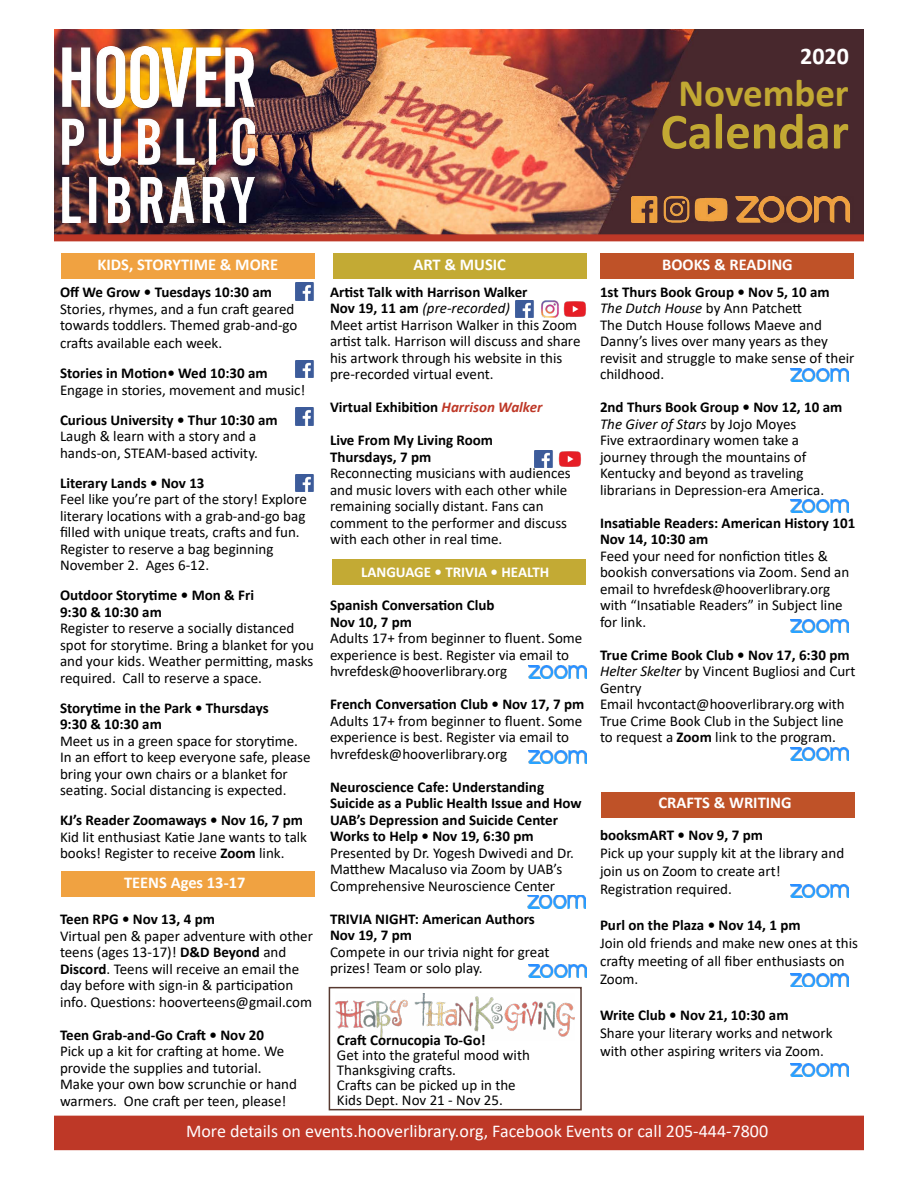
<style>
.page{position:relative;width:918px;height:1188px;background:#fff}
.page>*{position:absolute;margin:0;border:0;box-sizing:border-box;transform-origin:0 0}
.t1{font:700 51px "Calibri";color:#c2a933}
.t2{font:700 39px "Calibri";color:#c2a933}
.t3{font:700 24px "Calibri";color:#fff}
.t4{font:18px "Calibri";color:#fffbfd}
.t5{font:700 16.5px "Calibri";color:#fff}
.t6{font:15px/16.5px "Calibri";color:#000}
.t7{font:700 15px/16.5px "Calibri";color:#000}
.t8{font:700 15px "Calibri";color:#fff}
.s1{font-weight:700}
.s2{font-style:italic}
.s3{font-style:italic;color:#be3827}
.s4{color:#fff}
</style>
<div class="page">
<img style="left:791px;top:500px;width:58px;height:13px">
<div style="left:61px;top:253px;width:253px;height:26px;background:#f0a241"></div>
<img style="left:54px;top:29px;width:810px;height:205px">
<div style="left:54px;top:234px;width:810px;height:7px;background:#be3827;border:2px solid #be3827"></div>
<div style="left:54px;top:1116px;width:810px;height:34px;background:#be3827"></div>
<div style="left:333px;top:253px;width:253px;height:26px;background:#c3aa34"></div>
<div style="left:601px;top:253px;width:253px;height:26px;background:#bf5228"></div>
<div style="left:602px;top:792px;width:253px;height:26px;background:#bf5228"></div>
<div style="left:332px;top:559px;width:254px;height:26px;background:#c3aa34"></div>
<div style="left:61px;top:871px;width:253px;height:26px;background:#f0a241"></div>
<img style="left:62px;top:46px;width:192px;height:176px">
<img style="left:632px;top:196px;width:221px;height:26px">
<img style="left:791px;top:369px;width:58px;height:13px">
<img style="left:296px;top:283px;width:18px;height:17px">
<img style="left:296px;top:360px;width:18px;height:17px">
<img style="left:296px;top:408px;width:18px;height:17px">
<img style="left:296px;top:474px;width:18px;height:17px">
<img style="left:516px;top:300px;width:18px;height:18px">
<img style="left:541px;top:300px;width:18px;height:18px">
<img style="left:564px;top:301px;width:22px;height:16px">
<img style="left:535px;top:450px;width:18px;height:17px">
<img style="left:559px;top:451px;width:22px;height:16px">
<img style="left:528px;top:665px;width:58px;height:13px">
<img style="left:528px;top:751px;width:58px;height:13px">
<img style="left:528px;top:895px;width:58px;height:13px">
<img style="left:791px;top:620px;width:58px;height:13px">
<img style="left:791px;top:747px;width:58px;height:13px">
<img style="left:791px;top:884px;width:58px;height:13px">
<img style="left:791px;top:974px;width:58px;height:13px">
<img style="left:791px;top:1064px;width:58px;height:13px">
<img style="left:336px;top:994px;width:239px;height:46px">
<img style="left:528px;top:964px;width:58px;height:13px">
<div style="left:329px;top:987px;width:253px;height:123px;border:2px solid #573930"></div>
<h3 class="t3" style="left:800px;top:40px;width:50px">2020</h3>
<h2 class="t2" style="left:678px;top:66px;width:172px">November</h2>
<h1 class="t1" style="left:660px;top:95px;width:190px">Calendar</h1>
<p class="t5" style="left:97px;top:253px;width:182px">KIDS, STORYTIME &amp; MORE</p>
<p class="t5" style="left:413px;top:253px;width:94px">ART &amp; MUSIC</p>
<p class="t5" style="left:662px;top:253px;width:132px">BOOKS &amp; READING</p>
<p class="t7" style="left:60px;top:284px;width:214px">Off We Grow • Tuesdays 10:30 am</p>
<p class="t6" style="left:60px;top:300px;width:239px">Stories, rhymes, and a fun craft geared towards toddlers. Themed grab-and-go</p>
<p class="t6" style="left:60px;top:335px;width:164px">crafts available each week.</p>
<p class="t7" style="left:60px;top:365px;width:209px">Stories in Motion• Wed 10:30 am</p>
<p class="t6" style="left:60px;top:381px;width:247px">Engage in stories, movement and music!</p>
<p class="t7" style="left:60px;top:411px;width:219px">Curious University • Thur 10:30 am</p>
<p class="t6" style="left:60px;top:428px;width:199px">Laugh &amp; learn with a story and a hands-on, STEAM-based activity.</p>
<p class="t7" style="left:60px;top:474px;width:146px">Literary Lands • Nov 13</p>
<p class="t6" style="left:60px;top:491px;width:248px">Feel like you’re part of the story! Explore literary locations with a grab-and-go bag filled with unique treats, crafts and fun.<br>Register to reserve a bag beginning November 2. Ages 6-12.</p>
<p class="t7" style="left:60px;top:587px;width:196px">Outdoor Storytime • Mon &amp; Fri<br>9:30 &amp; 10:30 am</p>
<p class="t6" style="left:60px;top:620px;width:255px">Register to reserve a socially distanced spot for storytime. Bring a blanket for you and your kids. Weather permitting, masks required. Call to reserve a space.</p>
<p class="t7" style="left:60px;top:699px;width:210px">Storytime in the Park • Thursdays<br>9:30 &amp; 10:30 am</p>
<p class="t6" style="left:60px;top:732px;width:252px">Meet us in a green space for storytime.<br>In an effort to keep everyone safe, please bring your own chairs or a blanket for seating. Social distancing is expected.</p>
<p class="t7" style="left:60px;top:812px;width:245px">KJ’s Reader Zoomaways • Nov 16, 7 pm</p>
<p class="t6" style="left:60px;top:828px;width:249px">Kid lit enthusiast Katie Jane wants to talk books! Register to receive <span class="s1">Zoom</span> link.</p>
<p class="t5" style="left:124px;top:871px;width:123px">TEENS Ages 13-17</p>
<p class="t7" style="left:60px;top:911px;width:157px">Teen RPG • Nov 13, 4 pm</p>
<p class="t6" style="left:60px;top:927px;width:255px">Virtual pen &amp; paper adventure with other teens (ages 13-17)! <span class="s1">D&amp;D Beyond</span> and <span class="s1">Discord</span>. Teens will receive an email the day before with sign-in &amp; participation info. Questions: hooverteens@gmail.com</p>
<p class="t7" style="left:60px;top:1026px;width:206px">Teen Grab-and-Go Craft • Nov 20</p>
<p class="t6" style="left:60px;top:1043px;width:238px">Pick up a kit for crafting at home. We provide the supplies and tutorial.<br>Make your own bow scrunchie or hand warmers. One craft per teen, please!</p>
<p class="t6" style="left:330px;top:283px;width:252px"><span class="s1">Artist Talk with Harrison Walker<br>Nov 19, 11 am</span> <span class="s2">(pre-recorded)<br></span>Meet artist Harrison Walker in this Zoom artist talk. Harrison will discuss and share his artwork through his website in this pre-recorded virtual event.</p>
<p class="t7" style="left:330px;top:399px;width:214px">Virtual Exhibition <span class="s3">Harrison Walker</span></p>
<p class="t7" style="left:330px;top:432px;width:165px">Live From My Living Room<br>Thursdays, 7 pm</p>
<p class="t6" style="left:330px;top:465px;width:242px">Reconnecting musicians with audiences and music lovers with each other while remaining socially distant. Fans can comment to the performer and discuss with each other in real time.</p>
<p class="t8" style="left:361px;top:561px;width:190px">LANGUAGE • TRIVIA • HEALTH</p>
<p class="t7" style="left:330px;top:597px;width:166px">Spanish Conversation Club<br>Nov 10, 7 pm</p>
<p class="t6" style="left:330px;top:630px;width:254px">Adults 17+ from beginner to fluent. Some experience is best. Register via email to hvrefdesk@hooverlibrary.org</p>
<p class="t7" style="left:330px;top:696px;width:256px">French Conversation Club • Nov 17, 7 pm</p>
<p class="t6" style="left:330px;top:712px;width:254px">Adults 17+ from beginner to fluent. Some experience is best. Register via email to hvrefdesk@hooverlibrary.org</p>
<p class="t7" style="left:330px;top:779px;width:253px">Neuroscience Cafe: Understanding Suicide as a Public Health Issue and How UAB’s Depression and Suicide Center Works to Help • Nov 19, 6:30 pm</p>
<p class="t6" style="left:330px;top:844px;width:245px">Presented by Dr. Yogesh Dwivedi and Dr.<br>Matthew Macaluso via Zoom by UAB’s<br>Comprehensive Neuroscience Center</p>
<p class="t7" style="left:330px;top:911px;width:206px">TRIVIA NIGHT: American Authors<br>Nov 19, 7 pm</p>
<p class="t6" style="left:330px;top:943px;width:221px">Compete in our trivia night for great prizes! Team or solo play.</p>
<p class="t7" style="left:337px;top:1032px;width:150px">Craft Cornucopia To-Go!</p>
<p class="t6" style="left:337px;top:1048px;width:195px;line-height:15px">Get into the grateful mood with<br>Thanksgiving crafts.<br>Crafts can be picked up in the<br>Kids Dept. Nov 21 - Nov 25.</p>
<p class="t6" style="left:600px;top:283px;width:256px"><span class="s1">1st Thurs Book Group • Nov 5, 10 am<br></span><span class="s2">The Dutch House</span> by Ann Patchett<br>The Dutch House follows Maeve and<br>Danny’s lives over many years as they revisit and struggle to make sense of their childhood.</p>
<p class="t6" style="left:600px;top:399px;width:244px"><span class="s1">2nd Thurs Book Group • Nov 12, 10 am </span><span class="s2">The Giver of Stars</span> by Jojo Moyes<br>Five extraordinary women take a journey through the mountains of Kentucky and beyond as traveling librarians in Depression-era America.</p>
<p class="t7" style="left:600px;top:515px;width:257px">Insatiable Readers: American History 101<br>Nov 14, 10:30 am</p>
<p class="t6" style="left:600px;top:547px;width:251px">Feed your need for nonfiction titles &amp; bookish conversations via Zoom. Send an email to hvrefdesk@hooverlibrary.org with “Insatiable Readers” in Subject line for link.</p>
<p class="t6" style="left:600px;top:646px;width:257px"><span class="s1">True Crime Book Club • Nov 17, 6:30 pm </span><span class="s2">Helter Skelter</span> by Vincent Bugliosi and Curt Gentry<br>Email hvcontact@hooverlibrary.org with True Crime Book Club in the Subject line to request a <span class="s1">Zoom</span> link to the program.</p>
<p class="t5" style="left:658px;top:791px;width:135px">CRAFTS &amp; WRITING</p>
<p class="t7" style="left:600px;top:827px;width:165px">booksmART • Nov 9, 7 pm</p>
<p class="t6" style="left:600px;top:844px;width:246px;line-height:18px">Pick up your supply kit at the library and join us on Zoom to create art!<br>Registration required.</p>
<p class="t7" style="left:600px;top:917px;width:202px">Purl on the Plaza • Nov 14, 1 pm</p>
<p class="t6" style="left:600px;top:934px;width:259px;line-height:18px">Join old friends and make new ones at this crafty meeting of all fiber enthusiasts on<br>Zoom.</p>
<p class="t7" style="left:600px;top:1007px;width:190px">Write Club • Nov 21, 10:30 am</p>
<p class="t6" style="left:600px;top:1024px;width:234px;line-height:18px">Share your literary works and network with other aspiring writers via Zoom.</p>
<p class="t4" style="left:186px;top:1119px;width:584px">More details on <span class="s4">events.hooverlibrary.org,</span> Facebook Events or call 205-444-7800</p>
</div>
